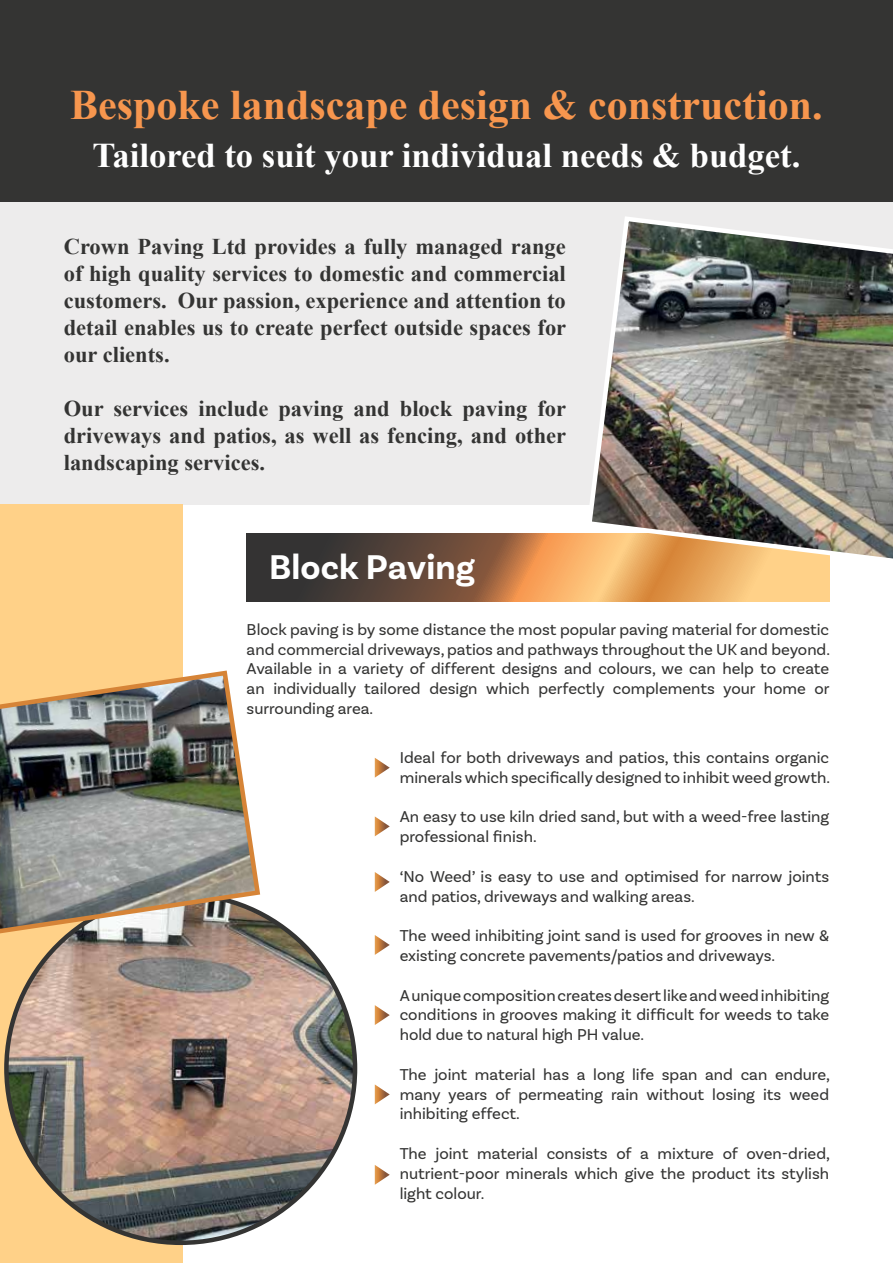
<style>
.page{position:relative;width:893px;height:1263px;background:#fff}
.page>*{position:absolute;margin:0;border:0;box-sizing:border-box;transform-origin:0 0}
.t1{font:700 42px "Times New Roman";color:#f7964e}
.t2{font:700 36px "Basic Sans";color:#fff}
.t3{font:700 34.65px "Times New Roman";color:#fff}
.t4{font:700 22.5px/27px "Times New Roman";color:#343433;text-align:justify}
.t5{font:16.5px/19.8px "Basic Sans";color:#343433;text-align:justify}
</style>
<div class="page">
<svg style="left:247px;top:533px;width:582px;height:68px"></svg>
<div style="left:0;top:202px;width:893px;height:303px;background:#edecec"></div>
<div style="left:0;top:505px;width:183px;height:758px;background:#ffd188"></div>
<div style="left:0;top:0;width:893px;height:202px;background:#343433"></div>
<svg style="left:375px;top:758px;width:15px;height:20px"></svg>
<svg style="left:375px;top:816px;width:15px;height:20px"></svg>
<svg style="left:375px;top:872px;width:15px;height:20px"></svg>
<svg style="left:375px;top:1005px;width:15px;height:20px"></svg>
<svg style="left:375px;top:1165px;width:15px;height:20px"></svg>
<svg style="left:375px;top:935px;width:15px;height:20px"></svg>
<svg style="left:375px;top:1084px;width:15px;height:20px"></svg>
<img style="left:6px;top:894px;width:349px;height:349px;border-radius:174px">
<img style="left:584px;top:216px;width:309px;height:362px">
<img style="left:0;top:670px;width:263px;height:269px">
<h1 class="t1" style="left:70px;top:74px;width:754px">Bespoke landscape design &amp; construction.</h1>
<h3 class="t3" style="left:92px;top:131px;width:709px">Tailored to suit your individual needs &amp; budget.</h3>
<h3 class="t4" style="left:64px;top:232px;width:504px">Crown Paving Ltd provides a fully managed range of high quality services to domestic and commercial customers. Our passion, experience and attention to detail enables us to create perfect outside spaces for our clients.</h3>
<h3 class="t4" style="left:64px;top:394px;width:504px">Our services include paving and block paving for driveways and patios, as well as fencing, and other landscaping services.</h3>
<h2 class="t2" style="left:269px;top:545px;width:207px">Block Paving</h2>
<p class="t5" style="left:247px;top:619px;width:585px">Block paving is by some distance the most popular paving material for domestic and commercial driveways, patios and pathways throughout the UK and beyond.<br>Available in a variety of different designs and colours, we can help to create an individually tailored design which perfectly complements your home or surrounding area.</p>
<p class="t5" style="left:400px;top:747px;width:432px">Ideal for both driveways and patios, this contains organic minerals which specifically designed to inhibit weed growth.</p>
<p class="t5" style="left:400px;top:807px;width:431px">An easy to use kiln dried sand, but with a weed-free lasting professional finish.</p>
<p class="t5" style="left:400px;top:866px;width:431px">‘No Weed’ is easy to use and optimised for narrow joints and patios, driveways and walking areas.</p>
<p class="t5" style="left:400px;top:926px;width:431px">The weed inhibiting joint sand is used for grooves in new &amp; existing concrete pavements/patios and driveways.</p>
<p class="t5" style="left:400px;top:985px;width:431px">A unique composition creates desert like and weed inhibiting conditions in grooves making it difficult for weeds to take hold due to natural high PH value.</p>
<p class="t5" style="left:400px;top:1064px;width:432px">The joint material has a long life span and can endure, many years of permeating rain without losing its weed inhibiting effect.</p>
<p class="t5" style="left:400px;top:1143px;width:432px">The joint material consists of a mixture of oven-dried, nutrient-poor minerals which give the product its stylish light colour.</p>
</div>
